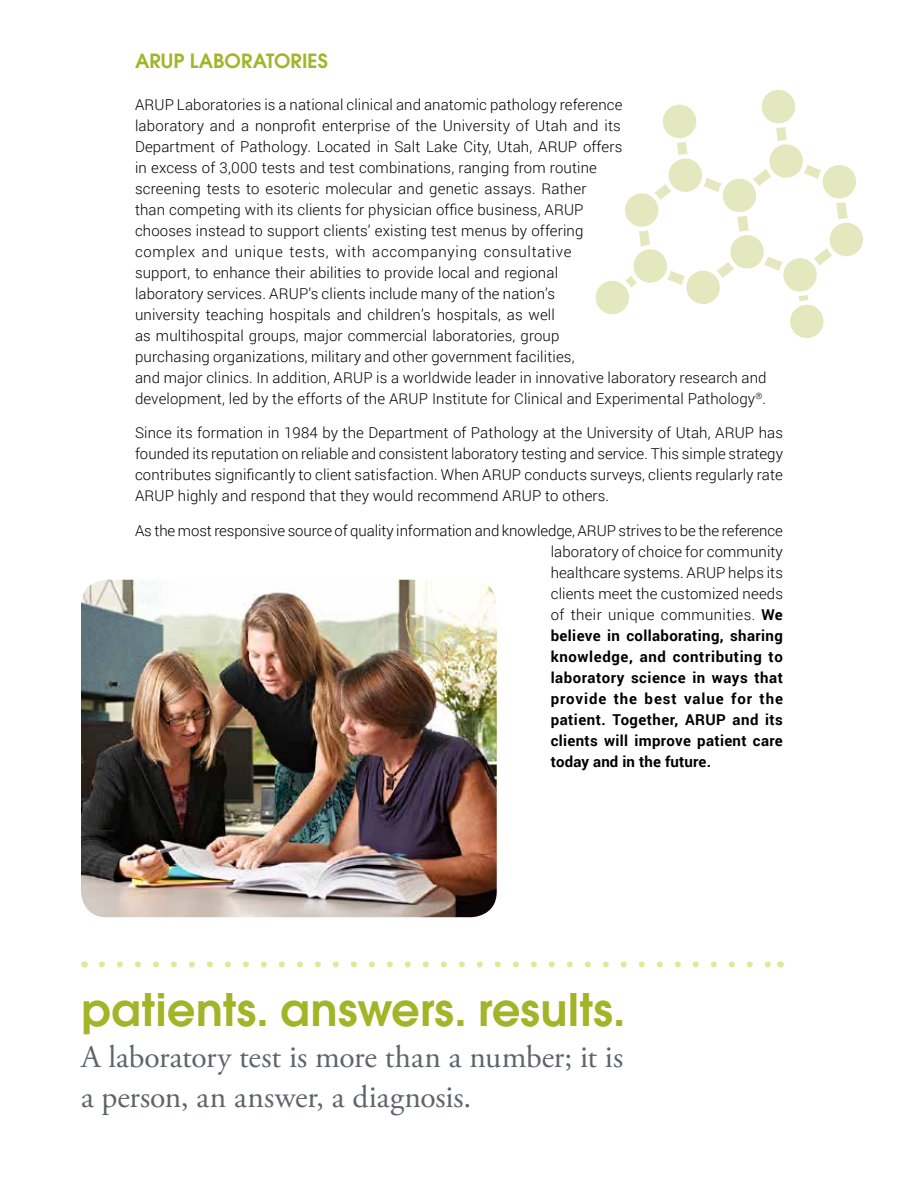
<style>
.page{position:relative;width:918px;height:1188px;background:#fff}
.page>*{position:absolute;margin:0;border:0;box-sizing:border-box;transform-origin:0 0}
.t1{font:600 49.5px "Avant Garde ITC";color:#a2b427}
.t2{font:31.5px/40.5px "Adobe Garamond Pro";letter-spacing:-.005em;color:#5f636a}
.t3{font:600 19.5px "ITC Avant Garde Std";letter-spacing:.005em;color:#a2b427}
.t4{font:300 15px/21px "Roboto";letter-spacing:.01em;color:#000;text-align:justify}
.s1{font-weight:700}
</style>
<div class="page">
<svg style="left:595px;top:90px;width:268px;height:248px"></svg>
<img style="left:81px;top:580px;width:416px;height:337px">
<svg style="left:102px;top:961px;width:669px;height:6px"></svg>
<h3 class="t3" style="left:135px;top:49px;width:194px">ARUP LABORATORIES</h3>
<p class="t4" style="left:135px;top:93px;width:633px;text-align:left">ARUP Laboratories is a national clinical and anatomic pathology reference<br>laboratory and a nonprofit enterprise of the University of Utah and its<br>Department of Pathology. Located in Salt Lake City, Utah, ARUP offers<br>in excess of 3,000 tests and test combinations, ranging from routine<br>screening tests to esoteric molecular and genetic assays. Rather<br>than competing with its clients for physician office business, ARUP<br>chooses instead to support clients’ existing test menus by offering<br>complex and unique tests, with accompanying consultative<br>support, to enhance their abilities to provide local and regional<br>laboratory services. ARUP’s clients include many of the nation’s<br>university teaching hospitals and children’s hospitals, as well<br>as multihospital groups, major commercial laboratories, group<br>purchasing organizations, military and other government facilities,<br>and major clinics. In addition, ARUP is a worldwide leader in innovative laboratory research and development, led by the efforts of the ARUP Institute for Clinical and Experimental Pathology<sup>®</sup>.</p>
<p class="t4" style="left:135px;top:422px;width:650px">Since its formation in 1984 by the Department of Pathology at the University of Utah, ARUP has founded its reputation on reliable and consistent laboratory testing and service. This simple strategy contributes significantly to client satisfaction. When ARUP conducts surveys, clients regularly rate ARUP highly and respond that they would recommend ARUP to others.</p>
<p class="t4" style="left:551px;top:519px;width:234px;text-indent:-416px">As the most responsive source of quality information and knowledge, ARUP strives to be the reference laboratory of choice for community healthcare systems. ARUP helps its clients meet the customized needs of their unique communities. <span class="s1">We believe in collaborating, sharing knowledge, and contributing to laboratory science in ways that provide the best value for the patient. Together, ARUP and its clients will improve patient care today and in the future.</span></p>
<h1 class="t1" style="left:81px;top:981px;width:546px">patients. answers. results.</h1>
<h2 class="t2" style="left:81px;top:1038px;width:544px">A laboratory test is more than a number; it is a person, an answer, a diagnosis.</h2>
</div>
